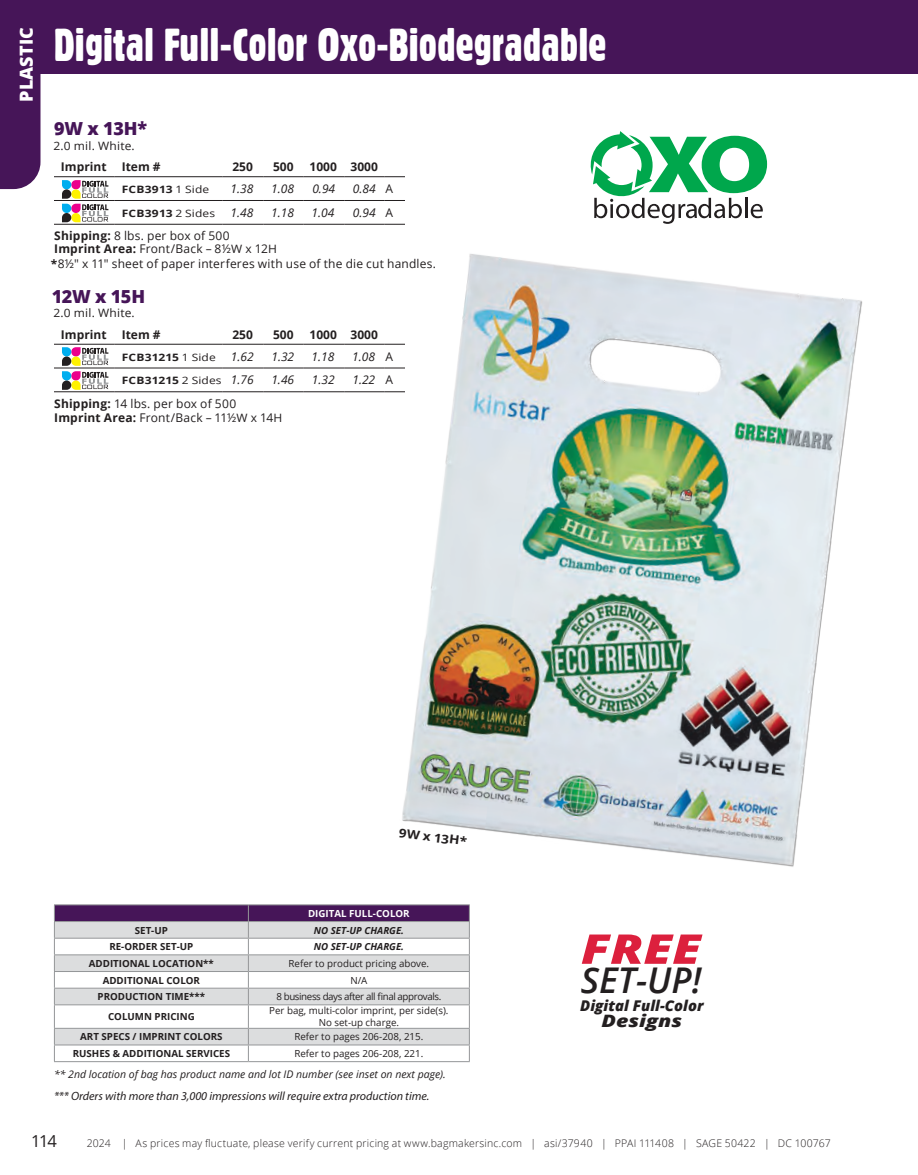
<style>
.page{position:relative;width:918px;height:1175px;background:#fff}
.page>*{position:absolute;margin:0;border:0;box-sizing:border-box;transform-origin:0 0}
.t1{font:45px "Gothic 821 Condensed BT";color:#fff}
.t2{font:italic 800 40.95px "Open Sans";color:#dc203d;scale:1.25 1}
.t3{font:italic 600 35.4px "Open Sans";color:#231f20}
.t4{font:800 18px "Open Sans";letter-spacing:-.01em;color:#461558}
.t5{font:800 18px "Open Sans";letter-spacing:.01em;color:#fff}
.t6{font:italic 800 17.1px "Open Sans";color:#231f20;scale:1.25 1}
.t7{font:16.5px "Open Sans";color:#231f20}
.t8{font:italic 800 14.85px "Open Sans";color:#231f20}
.t9{font:700 12.15px "Open Sans";color:#231f20;scale:1.11 1}
.t10{font:12px/13.8px "Open Sans";letter-spacing:.015em;color:#231f20}
.t11{font:italic 12px "Myriad Pro";color:#231f20}
.t12{font:italic 12px "Open Sans";color:#231f20}
.t13{font:700 12px "Open Sans";color:#231f20}
.t14{font:11.55px "Open Sans";letter-spacing:.015em;color:#231f20;scale:1.04 1}
.t15{font:300 10.5px "Open Sans";letter-spacing:.02em;color:#231f20}
.t16{font:italic 10.5px "Open Sans";color:#231f20}
.t17{font:700 10.2px "Open Sans";letter-spacing:.015em;color:#231f20;scale:1.18 1}
.t18{font:700 9.75px "Open Sans";color:#231f20}
.t19{font:9.75px/11.7px "Open Sans";color:#231f20;text-align:center}
.t20{font:9.75px "Open Sans";letter-spacing:-.04em;color:#231f20}
.t21{font:italic 700 9.75px "Open Sans";color:#231f20}
.t22{font:700 9.75px "Open Sans";color:#fff}
.s1{font-weight:400}
.s2{font-style:normal}
.s3{font-weight:700}
.s4{font-size:11.55px}
.s5{font-weight:700;font-size:11.55px}
.s6{font-weight:400;font-style:italic;font-size:12px}
</style>
<div class="page">
<div style="left:0;top:0;width:918px;height:74px;background:#461558"></div>
<div style="left:0;top:74px;width:40px;height:115px;background:#461558"></div>
<img style="left:372px;top:254px;width:491px;height:613px">
<svg style="left:590px;top:131px;width:177px;height:93px"></svg>
<hr style="left:54px;top:176px;width:61px;height:1px;background:#231f20">
<hr style="left:223px;top:176px;width:40px;height:1px;background:#231f20">
<hr style="left:263px;top:176px;width:41px;height:1px;background:#231f20">
<hr style="left:304px;top:176px;width:40px;height:1px;background:#231f20">
<hr style="left:344px;top:176px;width:41px;height:1px;background:#231f20">
<svg style="left:385px;top:176px;width:20px;height:1px"></svg>
<hr style="left:54px;top:200px;width:61px;height:1px;background:#231f20">
<hr style="left:223px;top:200px;width:40px;height:1px;background:#231f20">
<hr style="left:263px;top:200px;width:41px;height:1px;background:#231f20">
<hr style="left:304px;top:200px;width:40px;height:1px;background:#231f20">
<hr style="left:344px;top:200px;width:41px;height:1px;background:#231f20">
<svg style="left:385px;top:200px;width:20px;height:1px"></svg>
<hr style="left:54px;top:224px;width:61px;height:1px;background:#231f20">
<hr style="left:223px;top:224px;width:40px;height:1px;background:#231f20">
<hr style="left:263px;top:224px;width:41px;height:1px;background:#231f20">
<hr style="left:304px;top:224px;width:40px;height:1px;background:#231f20">
<hr style="left:344px;top:224px;width:41px;height:1px;background:#231f20">
<svg style="left:385px;top:224px;width:20px;height:1px"></svg>
<hr style="left:115px;top:176px;width:108px;height:1px;background:#231f20">
<hr style="left:115px;top:200px;width:108px;height:1px;background:#231f20">
<hr style="left:115px;top:224px;width:108px;height:1px;background:#231f20">
<hr style="left:54px;top:344px;width:61px;height:1px;background:#231f20">
<hr style="left:223px;top:344px;width:40px;height:1px;background:#231f20">
<hr style="left:263px;top:344px;width:41px;height:1px;background:#231f20">
<hr style="left:304px;top:344px;width:40px;height:1px;background:#231f20">
<hr style="left:344px;top:344px;width:41px;height:1px;background:#231f20">
<svg style="left:385px;top:344px;width:20px;height:1px"></svg>
<hr style="left:54px;top:367px;width:61px;height:1px;background:#231f20">
<hr style="left:223px;top:367px;width:40px;height:1px;background:#231f20">
<hr style="left:263px;top:367px;width:41px;height:1px;background:#231f20">
<hr style="left:304px;top:367px;width:40px;height:1px;background:#231f20">
<hr style="left:344px;top:367px;width:41px;height:1px;background:#231f20">
<svg style="left:385px;top:367px;width:20px;height:1px"></svg>
<hr style="left:54px;top:391px;width:61px;height:1px;background:#231f20">
<hr style="left:223px;top:391px;width:40px;height:1px;background:#231f20">
<hr style="left:263px;top:391px;width:41px;height:1px;background:#231f20">
<hr style="left:304px;top:391px;width:40px;height:1px;background:#231f20">
<hr style="left:344px;top:391px;width:41px;height:1px;background:#231f20">
<svg style="left:385px;top:391px;width:20px;height:1px"></svg>
<hr style="left:115px;top:344px;width:108px;height:1px;background:#231f20">
<hr style="left:115px;top:367px;width:108px;height:1px;background:#231f20">
<hr style="left:115px;top:391px;width:108px;height:1px;background:#231f20">
<svg style="left:54px;top:904px;width:416px;height:157px"></svg>
<hr style="left:54px;top:1061px;width:194px;height:1px;background:#949698">
<hr style="left:248px;top:1061px;width:222px;height:1px;background:#949698">
<svg style="left:62px;top:180px;width:46px;height:42px"></svg>
<svg style="left:62px;top:347px;width:46px;height:43px"></svg>
<h3 class="t5" style="left:13px;top:102px;width:76px;rotate:-90deg">PLASTIC</h3>
<h1 class="t1" style="left:54px;top:18px;width:554px">Digital Full-Color Oxo-Biodegradable</h1>
<h3 class="t4" style="left:54px;top:115px;width:95px">9W x 13H*</h3>
<p class="t14" style="left:53px;top:137px;width:80px">2.0 mil. White.</p>
<p class="t13" style="left:61px;top:158px;width:47px">Imprint</p>
<p class="t13" style="left:122px;top:158px;width:40px">Item #</p>
<p class="t13" style="left:232px;top:158px;width:22px">250</p>
<p class="t13" style="left:273px;top:158px;width:22px">500</p>
<p class="t13" style="left:309px;top:158px;width:70px">1000 3000</p>
<p class="t17" style="left:122px;top:182px;width:76px">FCB3913 <span class="s1">1 Side</span></p>
<p class="t12" style="left:231px;top:181px;width:24px">1.38</p>
<p class="t12" style="left:271px;top:181px;width:24px">1.08</p>
<p class="t12" style="left:312px;top:181px;width:24px">0.94</p>
<p class="t12" style="left:353px;top:181px;width:42px">0.84 <span class="s2">A</span></p>
<p class="t17" style="left:122px;top:206px;width:81px">FCB3913 <span class="s1">2 Sides</span></p>
<p class="t12" style="left:231px;top:204px;width:24px">1.48</p>
<p class="t12" style="left:271px;top:204px;width:24px">1.18</p>
<p class="t12" style="left:312px;top:204px;width:24px">1.04</p>
<p class="t12" style="left:353px;top:204px;width:42px">0.94 <span class="s2">A</span></p>
<p class="t10" style="left:51px;top:228px;width:387px"><span class="s3">Shipping:</span> 8 lbs. per box of 500<br><span class="s3">Imprint Area:</span> Front/Back – 8½<span class="s4">W</span> x 12<span class="s4">H<br></span><span class="s5">*</span>8½" x 11" sheet of paper interferes with use of the die cut handles.</p>
<h3 class="t4" style="left:52px;top:283px;width:95px">12W x 15H</h3>
<p class="t14" style="left:53px;top:305px;width:80px">2.0 mil. White.</p>
<p class="t13" style="left:61px;top:326px;width:47px">Imprint</p>
<p class="t13" style="left:122px;top:326px;width:40px">Item #</p>
<p class="t13" style="left:232px;top:326px;width:22px">250</p>
<p class="t13" style="left:273px;top:326px;width:22px">500</p>
<p class="t13" style="left:309px;top:326px;width:70px">1000 3000</p>
<p class="t17" style="left:122px;top:350px;width:81px">FCB31215 <span class="s1">1 Side</span></p>
<p class="t12" style="left:231px;top:348px;width:24px">1.62</p>
<p class="t12" style="left:271px;top:348px;width:24px">1.32</p>
<p class="t12" style="left:312px;top:348px;width:24px">1.18</p>
<p class="t12" style="left:352px;top:348px;width:43px">1.08 <span class="s2">A</span></p>
<p class="t17" style="left:122px;top:373px;width:113px">FCB31215 <span class="s1">2 Sides</span> <span class="s6">1.76</span></p>
<p class="t12" style="left:271px;top:372px;width:24px">1.46</p>
<p class="t12" style="left:312px;top:372px;width:24px">1.32</p>
<p class="t12" style="left:352px;top:372px;width:42px">1.22 <span class="s2">A</span></p>
<p class="t10" style="left:54px;top:397px;width:230px"><span class="s3">Shipping:</span> 14 lbs. per box of 500<br><span class="s3">Imprint Area:</span> Front/Back – 11½<span class="s4">W</span> x 14<span class="s4">H</span></p>
<p class="t9" style="left:400px;top:824px;width:63px;rotate:7deg">9W x 13H*</p>
<p class="t22" style="left:308px;top:906px;width:103px">DIGITAL FULL-COLOR</p>
<p class="t18" style="left:135px;top:923px;width:35px">SET-UP</p>
<p class="t21" style="left:314px;top:923px;width:92px">NO SET-UP CHARGE.</p>
<p class="t18" style="left:109px;top:939px;width:85px">RE-ORDER SET-UP</p>
<p class="t21" style="left:314px;top:939px;width:92px">NO SET-UP CHARGE.</p>
<p class="t18" style="left:89px;top:956px;width:127px">ADDITIONAL LOCATION**</p>
<p class="t19" style="left:289px;top:957px;width:142px">Refer to product pricing above.</p>
<p class="t18" style="left:103px;top:973px;width:99px">ADDITIONAL COLOR</p>
<p class="t19" style="left:350px;top:974px;width:19px">N/A</p>
<p class="t18" style="left:98px;top:989px;width:109px">PRODUCTION TIME***</p>
<p class="t20" style="left:276px;top:990px;width:166px">8 business days after all final approvals.</p>
<p class="t18" style="left:108px;top:1009px;width:88px">COLUMN PRICING</p>
<p class="t19" style="left:269px;top:1004px;width:181px">Per bag, multi-color imprint, per side(s).<br>No set-up charge.</p>
<p class="t18" style="left:80px;top:1030px;width:144px">ART SPECS / IMPRINT COLORS</p>
<p class="t19" style="left:294px;top:1030px;width:130px">Refer to pages 206-208, 215.</p>
<p class="t18" style="left:73px;top:1046px;width:159px">RUSHES &amp; ADDITIONAL SERVICES</p>
<p class="t19" style="left:294px;top:1047px;width:130px">Refer to pages 206-208, 221.</p>
<p class="t16" style="left:54px;top:1066px;width:393px">** 2nd location of bag has product name and lot ID number (see inset on next page).</p>
<p class="t11" style="left:54px;top:1088px;width:377px">*** Orders with more than 3,000 impressions will require extra production time.</p>
<h2 class="t2" style="left:581px;top:917px;width:98px">FREE</h2>
<h3 class="t3" style="left:581px;top:955px;width:122px">SET-UP!</h3>
<p class="t8" style="left:580px;top:994px;width:125px">Digital Full-Color</p>
<h3 class="t6" style="left:602px;top:1008px;width:66px">Designs</h3>
<h3 class="t7" style="left:31px;top:1129px;width:27px">114</h3>
<p class="t15" style="left:87px;top:1136px;width:745px">2024 | As prices may fluctuate, please verify current pricing at www.bagmakersinc.com | asi/37940 | PPAI 111408 | SAGE 50422 | DC 100767</p>
</div>
